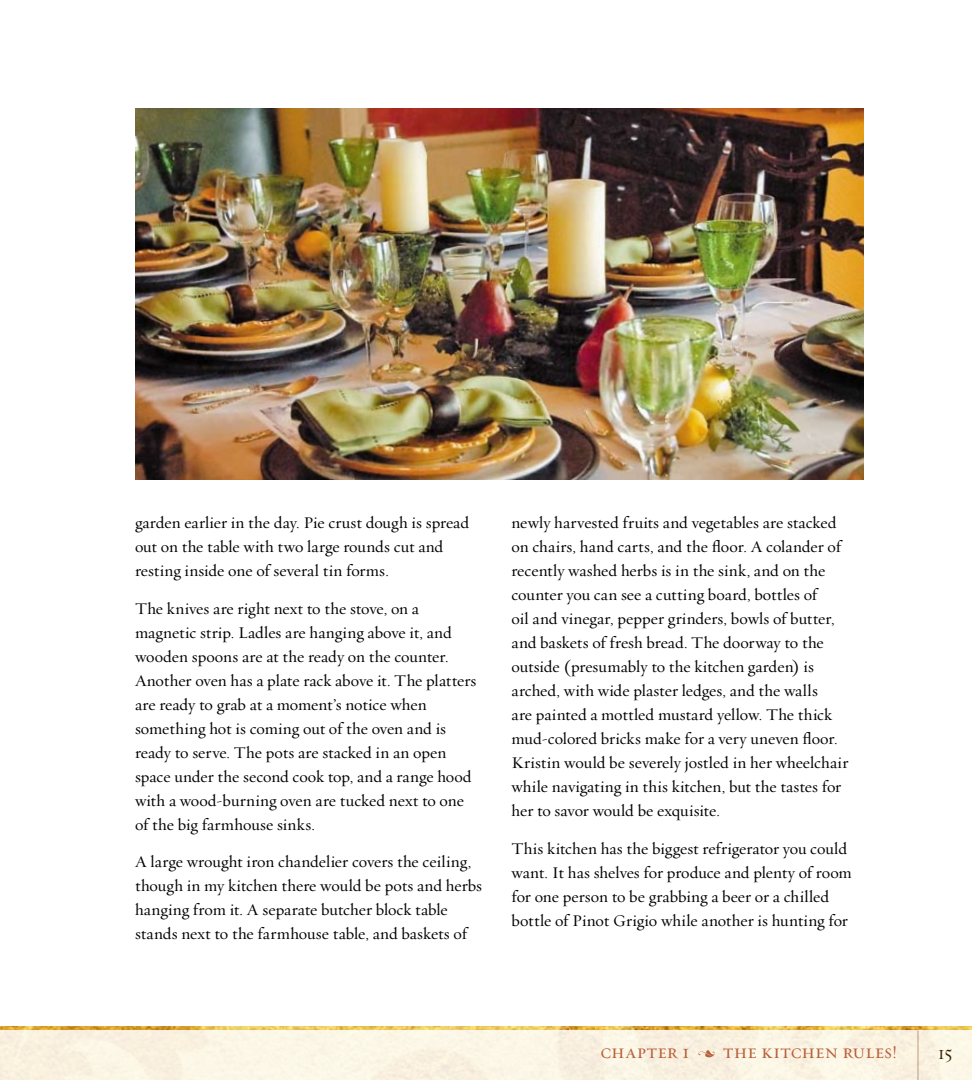
<style>
.page{position:relative;width:972px;height:1080px;background:#fff}
.page>*{position:absolute;margin:0;border:0;box-sizing:border-box;transform-origin:0 0}
.t1{font:19.5px "Requiem Text HTF Small Caps";color:#b8603c}
.t2{font:19.5px "Requiem Display HTF Small Caps";color:#381e01}
.t3{font:16.5px/24px "Requiem Text HTF Roman";color:#000}
</style>
<div class="page">
<img style="left:0;top:1026px;width:972px;height:4px">
<div style="left:0;top:1030px;width:972px;height:50px;background:#fbf5e4"></div>
<hr style="left:918px;top:1030px;width:1px;height:50px;background:#bc9e7a">
<svg style="left:698px;top:1050px;width:17px;height:7px"></svg>
<img style="left:135px;top:108px;width:729px;height:372px">
<p class="t3" style="left:135px;top:511px;width:336px">garden earlier in the day. Pie crust dough is spread out on the table with two large rounds cut and resting inside one of several tin forms.</p>
<p class="t3" style="left:135px;top:597px;width:343px">The knives are right next to the stove, on a magnetic strip. Ladles are hanging above it, and wooden spoons are at the ready on the counter.<br>Another oven has a plate rack above it. The platters are ready to grab at a moment’s notice when something hot is coming out of the oven and is ready to serve. The pots are stacked in an open space under the second cook top, and a range hood with a wood-burning oven are tucked next to one of the big farmhouse sinks.</p>
<p class="t3" style="left:135px;top:850px;width:349px">A large wrought iron chandelier covers the ceiling, though in my kitchen there would be pots and herbs hanging from it. A separate butcher block table stands next to the farmhouse table, and baskets of</p>
<p class="t3" style="left:511px;top:511px;width:338px">newly harvested fruits and vegetables are stacked on chairs, hand carts, and the floor. A colander of recently washed herbs is in the sink, and on the counter you can see a cutting board, bottles of<br>oil and vinegar, pepper grinders, bowls of butter, and baskets of fresh bread. The doorway to the outside (presumably to the kitchen garden) is arched, with wide plaster ledges, and the walls<br>are painted a mottled mustard yellow. The thick mud-colored bricks make for a very uneven floor.<br>Kristin would be severely jostled in her wheelchair while navigating in this kitchen, but the tastes for her to savor would be exquisite.</p>
<p class="t3" style="left:511px;top:837px;width:342px">This kitchen has the biggest refrigerator you could want. It has shelves for produce and plenty of room for one person to be grabbing a beer or a chilled bottle of Pinot Grigio while another is hunting for</p>
<p class="t1" style="left:600px;top:1040px;width:91px">chapter 1</p>
<p class="t1" style="left:723px;top:1040px;width:176px">the kitchen rules!</p>
<p class="t2" style="left:938px;top:1041px;width:16px">15</p>
</div>
